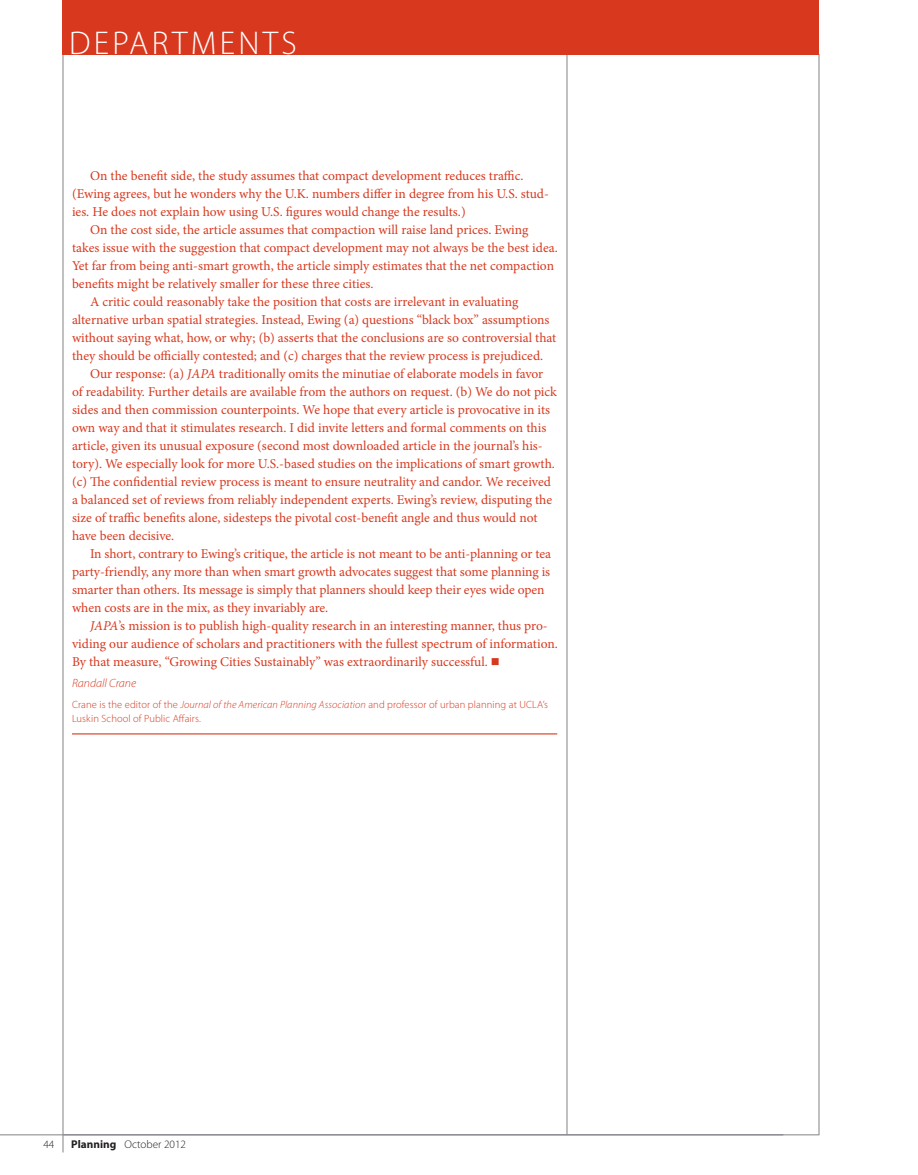
<style>
.page{position:relative;width:918px;height:1175px;background:#fff}
.page>*{position:absolute;margin:0;border:0;box-sizing:border-box;transform-origin:0 0}
.t1{font:300 33px "Myriad Pro";letter-spacing:.1em;color:#fff}
.PLAN_DEPT_BodyText_I{font:13.5px/18px "Minion Pro";letter-spacing:-.005em;color:#d8381e}
.sidebar_byline{font:italic 300 12px "Myriad Pro";color:#d8381e}
.PLAN_ALL_Footer_Left{font:300 11.25px "Myriad Pro";color:#231f20}
.sidebar_author_bio{font:300 10.5px/14.2px "Myriad Pro";letter-spacing:.01em;color:#d8381e}
.s1{font-style:italic}
.s2{font-weight:700}
</style>
<div class="page">
<hr style="left:0;top:1134px;width:819px;height:1px;background:#808285">
<hr style="left:567px;top:54px;width:1px;height:1080px;background:#808285">
<hr style="left:819px;top:54px;width:1px;height:1080px;background:#808285">
<hr style="left:63px;top:54px;width:1px;height:1098px;background:#808285">
<div style="left:63px;top:0;width:756px;height:54px;background:#d8381e"></div>
<hr style="left:72px;top:733px;width:485px;height:1px;background:#d8381e">
<h1 class="t1" style="left:69px;top:25px;width:229px">DEPARTMENTS</h1>
<p class="PLAN_DEPT_BodyText_I" style="left:72px;top:167px;width:478px;text-indent:18px">On the benefit side, the study assumes that compact development reduces traffic. (Ewing agrees, but he wonders why the U.K. numbers differ in degree from his U.S. stud&shy;ies. He does not explain how using U.S. figures would change the results.)</p>
<p class="PLAN_DEPT_BodyText_I" style="left:72px;top:221px;width:487px;text-indent:18px">On the cost side, the article assumes that compaction will raise land prices. Ewing takes issue with the suggestion that compact development may not always be the best idea.<br>Yet far from being anti-smart growth, the article simply estimates that the net compaction benefits might be relatively smaller for these three cities.</p>
<p class="PLAN_DEPT_BodyText_I" style="left:72px;top:293px;width:486px;text-indent:18px">A critic could reasonably take the position that costs are irrelevant in evaluating alternative urban spatial strategies. Instead, Ewing (a) questions “black box” assumptions without saying what, how, or why; (b) asserts that the conclusions are so controversial that they should be officially contested; and (c) charges that the review process is prejudiced.</p>
<p class="PLAN_DEPT_BodyText_I" style="left:72px;top:365px;width:486px;text-indent:18px">Our response: (a) <span class="s1">JAPA</span> traditionally omits the minutiae of elaborate models in favor of readability. Further details are available from the authors on request. (b) We do not pick sides and then commission counterpoints. We hope that every article is provocative in its own way and that it stimulates research. I did invite letters and formal comments on this article, given its unusual exposure (second most downloaded article in the journal’s his&shy;tory). We especially look for more U.S.-based studies on the implications of smart growth. (c) The confidential review process is meant to ensure neutrality and candor. We received a balanced set of reviews from reliably independent experts. Ewing’s review, disputing the size of traffic benefits alone, sidesteps the pivotal cost-benefit angle and thus would not have been decisive.</p>
<p class="PLAN_DEPT_BodyText_I" style="left:72px;top:545px;width:481px;text-indent:18px">In short, contrary to Ewing’s critique, the article is not meant to be anti-planning or tea party-friendly, any more than when smart growth advocates suggest that some planning is smarter than others. Its message is simply that planners should keep their eyes wide open when costs are in the mix, as they invariably are.</p>
<p class="PLAN_DEPT_BodyText_I" style="left:72px;top:617px;width:487px;text-indent:18px"><span class="s1">JAPA</span>’s mission is to publish high-quality research in an interesting manner, thus pro&shy;viding our audience of scholars and practitioners with the fullest spectrum of information.<br>By that measure, “Growing Cities Sustainably” was extraordinarily successful. ■</p>
<p class="sidebar_byline" style="left:72px;top:677px;width:66px">Randall Crane</p>
<p class="sidebar_author_bio" style="left:72px;top:697px;width:478px">Crane is the editor of the <span class="s1">Journal of the American Planning Association</span> and professor of urban planning at UCLA’s<br>Luskin School of Public Affairs.</p>
<p class="PLAN_ALL_Footer_Left" style="left:43px;top:1138px;width:12px">44</p>
<p class="PLAN_ALL_Footer_Left" style="left:71px;top:1138px;width:116px"><span class="s2">Planning</span> October 2012</p>
</div>
